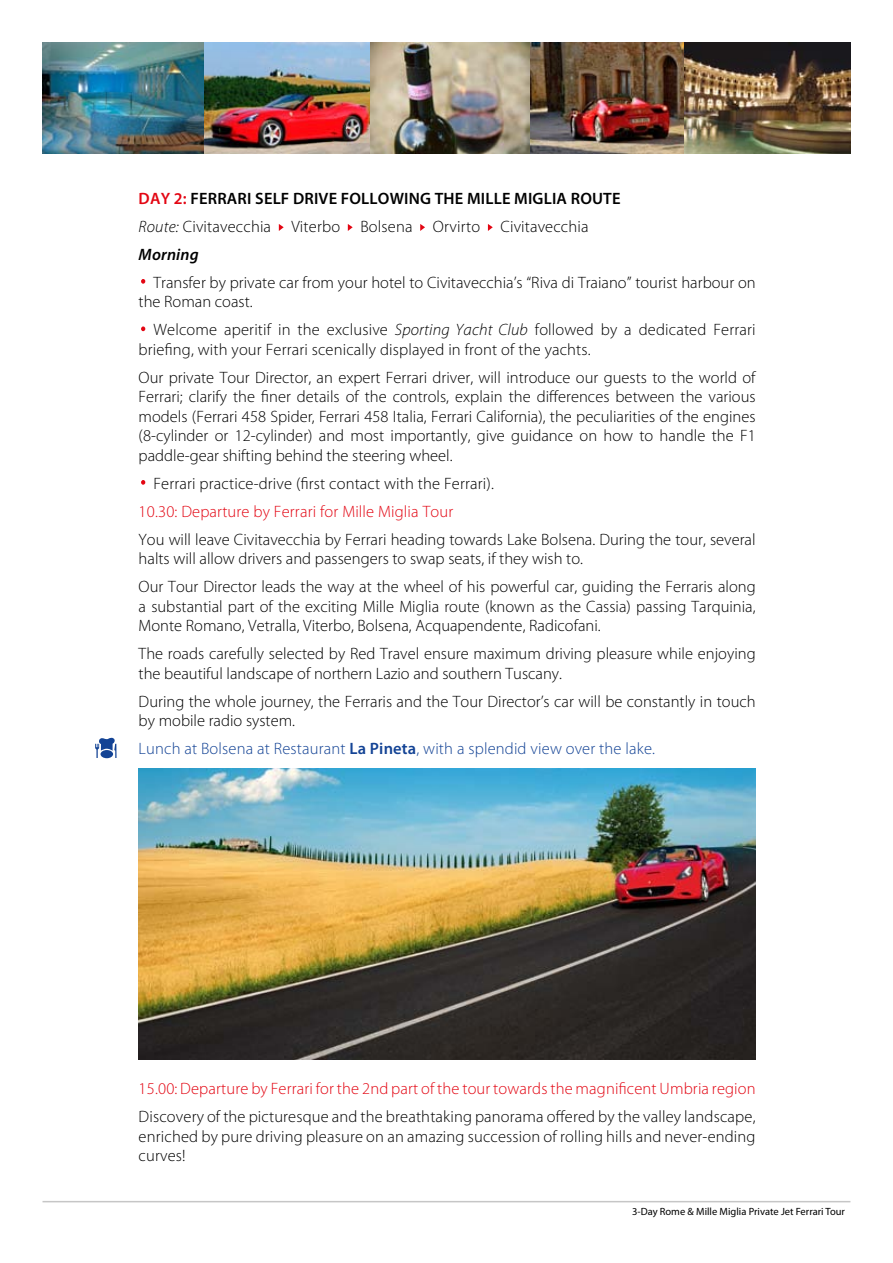
<style>
.page{position:relative;width:893px;height:1263px;background:#fff}
.page>*{position:absolute;margin:0;border:0;box-sizing:border-box;transform-origin:0 0}
.t1{font:300 52.5px "Myriad Pro";color:#e30613}
.t2{font:300 16.5px/19.5px "Myriad Pro";color:#000}
.t3{font:300 16.5px "Myriad Pro";letter-spacing:.01em;color:#e30613}
.t4{font:300 16.5px "Myriad Pro";letter-spacing:.01em;color:#134395}
.t5{font:10.5px "Myriad Pro";color:#000}
.s1{font-weight:600;color:#e30613}
.s2{font-weight:600}
.s3{font-style:italic}
.s4{font-weight:600;font-style:italic}
</style>
<div class="page">
<hr style="left:43px;top:1201px;width:807px;height:1px;background:#c6c6c6">
<svg style="left:279px;top:224px;width:5px;height:7px"></svg>
<svg style="left:348px;top:224px;width:5px;height:7px"></svg>
<svg style="left:420px;top:224px;width:5px;height:7px"></svg>
<svg style="left:488px;top:224px;width:5px;height:7px"></svg>
<img style="left:139px;top:769px;width:617px;height:290px">
<svg style="left:95px;top:738px;width:22px;height:20px"></svg>
<img style="left:529px;top:43px;width:156px;height:110px">
<img style="left:43px;top:43px;width:161px;height:110px">
<img style="left:370px;top:43px;width:159px;height:110px">
<img style="left:685px;top:43px;width:165px;height:110px">
<img style="left:204px;top:43px;width:166px;height:110px">
<p class="t2" style="left:139px;top:184px;width:483px;line-height:28px"><span class="s1">DAY 2:</span> <span class="s2">FERRARI SELF DRIVE FOLLOWING THE MILLE MIGLIA ROUTE<br></span><span class="s3">Route:</span> Civitavecchia Viterbo Bolsena Orvirto Civitavecchia<br><span class="s4">Morning</span></p>
<h1 class="t1" style="left:139px;top:249px;width:11px">·</h1>
<p class="t2" style="left:139px;top:273px;width:618px;text-indent:15px">Transfer by private car from your hotel to Civitavecchia’s “Riva di Traiano” tourist harbour on the Roman coast.</p>
<h1 class="t1" style="left:139px;top:296px;width:11px">·</h1>
<p class="t2" style="left:139px;top:320px;width:618px;text-indent:15px">Welcome aperitif in the exclusive <span class="s3">Sporting Yacht Club</span> followed by a dedicated Ferrari briefing, with your Ferrari scenically displayed in front of the yachts.</p>
<p class="t2" style="left:139px;top:368px;width:619px;text-align:justify">Our private Tour Director, an expert Ferrari driver, will introduce our guests to the world of Ferrari; clarify the finer details of the controls, explain the differences between the various models (Ferrari 458 Spider, Ferrari 458 Italia, Ferrari California), the peculiarities of the engines (8-cylinder or 12-cylinder) and most importantly, give guidance on how to handle the F1 paddle-gear shifting behind the steering wheel.</p>
<h1 class="t1" style="left:139px;top:450px;width:11px">·</h1>
<p class="t2" style="left:154px;top:474px;width:342px">Ferrari practice-drive (first contact with the Ferrari).</p>
<p class="t3" style="left:139px;top:502px;width:316px">10.30: Departure by Ferrari for Mille Miglia Tour</p>
<p class="t2" style="left:139px;top:530px;width:618px">You will leave Civitavecchia by Ferrari heading towards Lake Bolsena. During the tour, several halts will allow drivers and passengers to swap seats, if they wish to.</p>
<p class="t2" style="left:139px;top:577px;width:618px;text-align:justify">Our Tour Director leads the way at the wheel of his powerful car, guiding the Ferraris along a substantial part of the exciting Mille Miglia route (known as the Cassia) passing Tarquinia, Monte Romano, Vetralla, Viterbo, Bolsena, Acquapendente, Radicofani.</p>
<p class="t2" style="left:139px;top:644px;width:618px">The roads carefully selected by Red Travel ensure maximum driving pleasure while enjoying the beautiful landscape of northern Lazio and southern Tuscany.</p>
<p class="t2" style="left:139px;top:692px;width:618px">During the whole journey, the Ferraris and the Tour Director’s car will be constantly in touch by mobile radio system.</p>
<p class="t4" style="left:139px;top:740px;width:518px">Lunch at Bolsena at Restaurant <span class="s2">La Pineta</span>, with a splendid view over the lake.</p>
<p class="t3" style="left:139px;top:1080px;width:619px">15.00: Departure by Ferrari for the 2nd part of the tour towards the magnificent Umbria region</p>
<p class="t2" style="left:139px;top:1107px;width:618px;text-align:justify">Discovery of the picturesque and the breathtaking panorama offered by the valley landscape, enriched by pure driving pleasure on an amazing succession of rolling hills and never-ending curves!</p>
<p class="t5" style="left:632px;top:1205px;width:214px">3-Day Rome &amp; Mille Miglia Private Jet Ferrari Tour</p>
</div>
